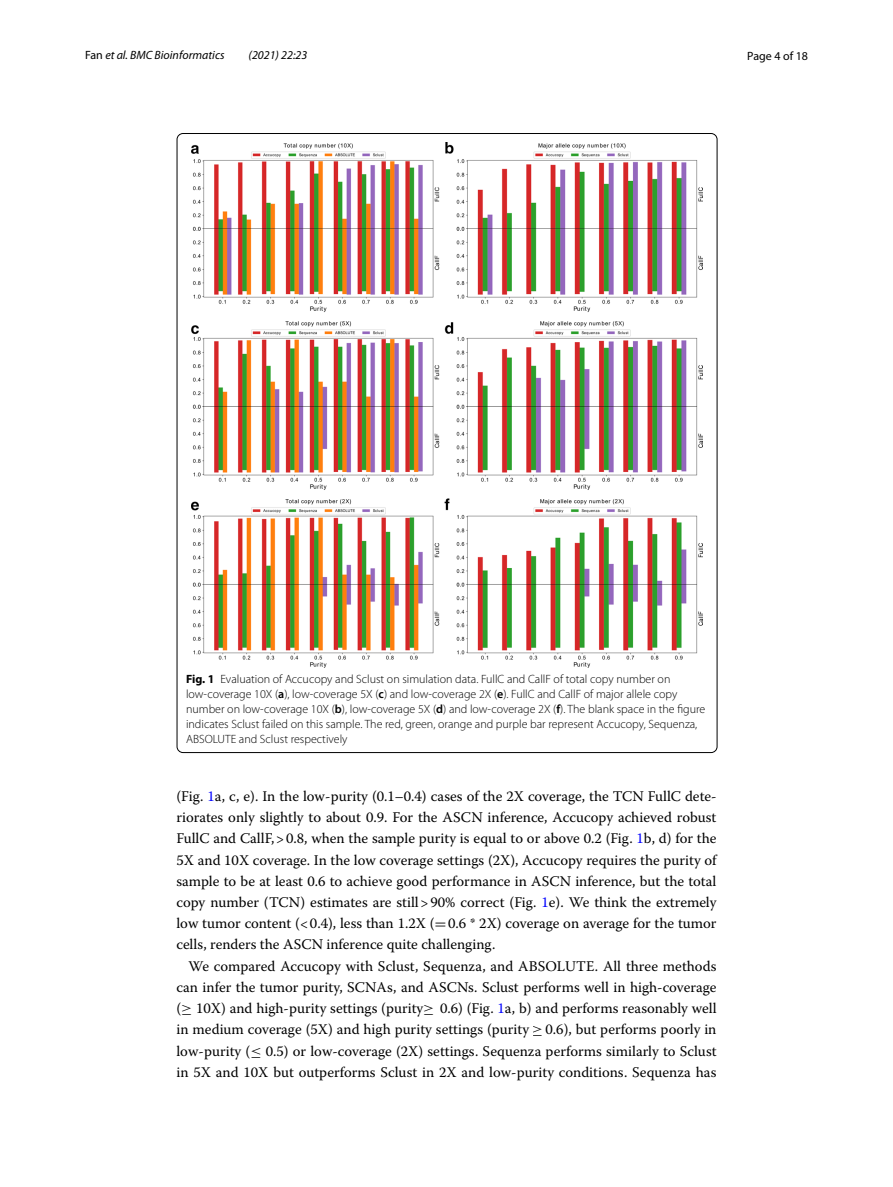
<style>
.page{position:relative;width:893px;height:1187px;background:#fff}
.page>*{position:absolute;margin:0;border:0;box-sizing:border-box;transform-origin:0 0}
.t1{font:14.7px/21.3px "Warnock Pro";color:#000;text-align:justify}
.t2{font:300 12px/15px "Myriad Pro";color:#000}
.t3{font:italic 12px "Myriad Pro";color:#000}
.t4{font:12px "Myriad Pro";color:#000}
.s1{font-style:normal}
.s2{font-weight:700}
.s3{font-weight:600}
.s4{color:#00f}
.s5{font-family:"MTSY"}
.s6{font-family:"MTSYN"}
</style>
<div class="page">
<img style="left:192px;top:142px;width:510px;height:525px">
<p class="t3" style="left:85px;top:48px;width:141px"><span class="s1">Fan</span> et al. BMC Bioinformatics</p>
<p class="t3" style="left:249px;top:48px;width:60px">(2021) 22:23</p>
<p class="t4" style="left:747px;top:48px;width:62px">Page 4 of 18</p>
<p class="t2" style="left:186px;top:671px;width:521px"><span class="s2">Fig. 1</span> Evaluation of Accucopy and Sclust on simulation data. FullC and CallF of total copy number on low-coverage 10X (<span class="s3">a</span>), low-coverage 5X (<span class="s3">c</span>) and low-coverage 2X (<span class="s3">e</span>). FullC and CallF of major allele copy number on low-coverage 10X (<span class="s3">b</span>), low-coverage 5X (<span class="s3">d</span>) and low-coverage 2X (<span class="s3">f</span>). The blank space in the figure indicates Sclust failed on this sample. The red, green, orange and purple bar represent Accucopy, Sequenza, ABSOLUTE and Sclust respectively</p>
<p class="t1" style="left:176px;top:785px;width:542px">(Fig. <span class="s4">1</span>a, c, e). In the low-purity (0.1–0.4) cases of the 2X coverage, the TCN FullC dete&shy;riorates only slightly to about 0.9. For the ASCN inference, Accucopy achieved robust FullC and CallF,&gt;0.8, when the sample purity is equal to or above 0.2 (Fig. <span class="s4">1</span>b, d) for the 5X and 10X coverage. In the low coverage settings (2X), Accucopy requires the purity of sample to be at least 0.6 to achieve good performance in ASCN inference, but the total copy number (TCN) estimates are still&gt;90% correct (Fig. <span class="s4">1</span>e). We think the extremely low tumor content (&lt;0.4), less than 1.2X (<span class="s5">=</span>0.6 * 2X) coverage on average for the tumor cells, renders the ASCN inference quite challenging.</p>
<p class="t1" style="left:176px;top:955px;width:542px;text-indent:12px">We compared Accucopy with Sclust, Sequenza, and ABSOLUTE. All three methods can infer the tumor purity, SCNAs, and ASCNs. Sclust performs well in high-coverage (<span class="s5">≥</span> 10X) and high-purity settings (purity<span class="s5">≥</span> 0.6) (Fig. <span class="s4">1</span>a, b) and performs reasonably well in medium coverage (5X) and high purity settings (purity <span class="s6">≥</span> 0.6), but performs poorly in low-purity (<span class="s5">≤</span> 0.5) or low-coverage (2X) settings. Sequenza performs similarly to Sclust in 5X and 10X but outperforms Sclust in 2X and low-purity conditions. Sequenza has</p>
</div>
